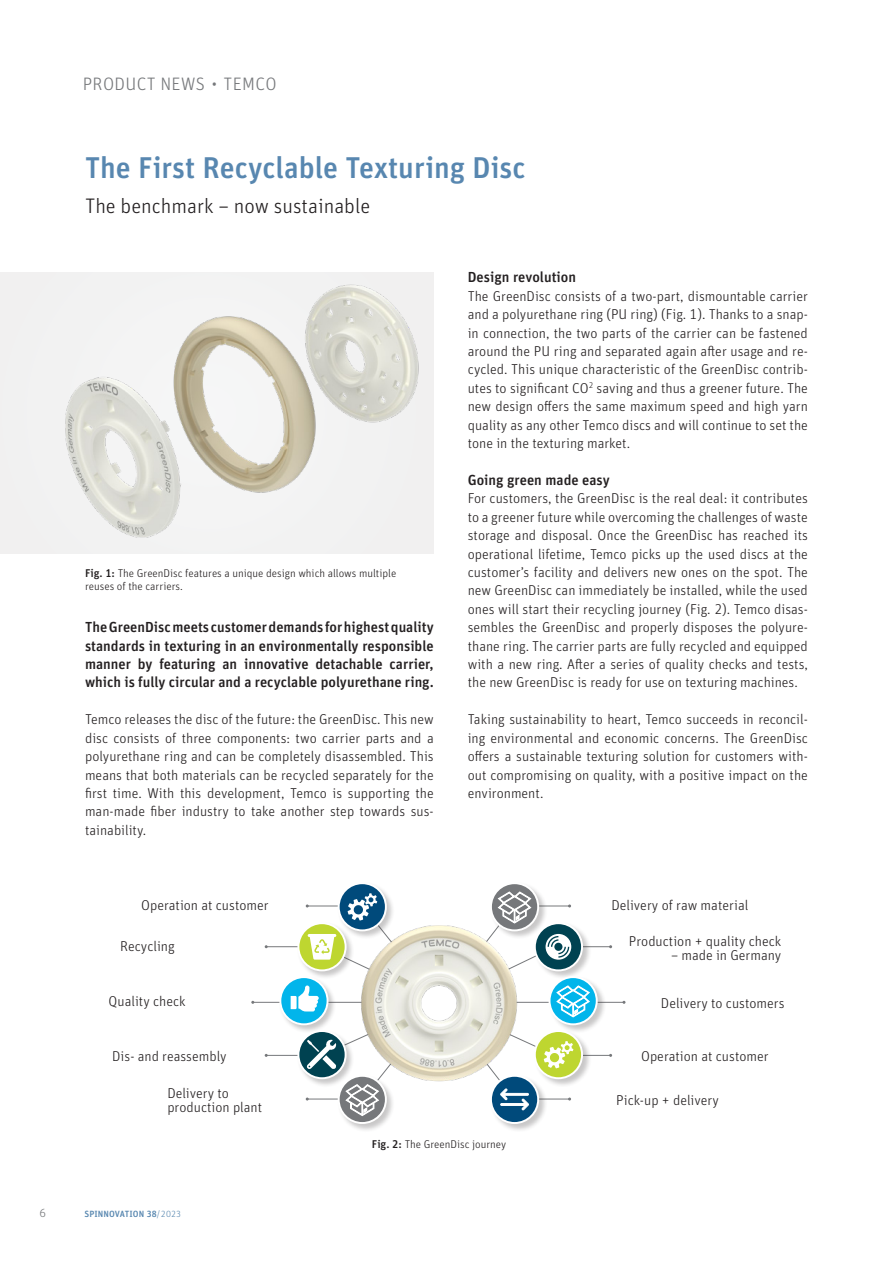
<style>
.page{position:relative;width:893px;height:1263px;background:#fff}
.page>*{position:absolute;margin:0;border:0;box-sizing:border-box;transform-origin:0 0}
.t1{font:500 30px "Unit Pro";color:#5887b0}
.t2{font:300 21px "Unit Pro";color:#231f20}
.t3{font:300 18px "Unit Pro";letter-spacing:.02em;color:#76787b}
.t4{font:500 14.55px/18.5px "Unit Pro";color:#231f20;text-align:justify}
.t5{font:300 14.25px/18.5px "Unit Pro";color:#231f20;text-align:justify}
.t6{font:300 12px "Unit Pro";color:#76787b}
.t7{font:300 11.25px/13.5px "Unit Pro";color:#231f20}
.t8{font:500 9px "Unit Pro";letter-spacing:.01em;color:#5887b0}
.s1{font-weight:500}
.s2{font-weight:300}
</style>
<div class="page">
<img style="left:0;top:272px;width:434px;height:281px">
<hr style="left:253px;top:1002px;width:179px;height:1px;background:#76787b">
<hr style="left:447px;top:1002px;width:177px;height:1px;background:#76787b">
<div style="left:279px;top:882px;width:327px;height:251px;background:#231f20;opacity:.25"></div>
<svg style="left:491px;top:883px;width:47px;height:47px"></svg>
<svg style="left:339px;top:1076px;width:47px;height:47px"></svg>
<svg style="left:339px;top:883px;width:47px;height:47px"></svg>
<svg style="left:491px;top:1076px;width:47px;height:47px"></svg>
<svg style="left:265px;top:891px;width:347px;height:225px"></svg>
<p class="t3" style="left:83px;top:71px;width:196px">PRODUCT NEWS ∙ TEMCO</p>
<h1 class="t1" style="left:85px;top:145px;width:442px">The First Recyclable Texturing Disc</h1>
<h2 class="t2" style="left:85px;top:192px;width:287px">The benchmark – now sustainable</h2>
<p class="t7" style="left:85px;top:566px;width:313px"><span class="s1">Fig. 1:</span> The GreenDisc features a unique design which allows multiple reuses of the carriers.</p>
<p class="t4" style="left:85px;top:617px;width:350px">The GreenDisc meets customer demands for highest quality standards in texturing in an environmentally responsible manner by featuring an innovative detachable carrier, which is fully circular and a recyclable polyurethane ring.</p>
<p class="t5" style="left:85px;top:709px;width:350px">Temco releases the disc of the future: the GreenDisc. This new disc consists of three components: two carrier parts and a polyurethane ring and can be completely disassembled. This means that both materials can be recycled separately for the first time. With this development, Temco is supporting the man-made fiber industry to take another step towards sus&shy;tainability.</p>
<p class="t4" style="left:468px;top:267px;width:110px">Design revolution</p>
<p class="t5" style="left:468px;top:286px;width:342px">The GreenDisc consists of a two-part, dismountable carrier and a polyurethane ring (PU ring) (Fig. 1). Thanks to a snap&shy;in connection, the two parts of the carrier can be fastened around the PU ring and separated again after usage and re&shy;cycled. This unique characteristic of the GreenDisc contrib&shy;utes to significant CO<sup>2</sup> saving and thus a greener future. The new design offers the same maximum speed and high yarn quality as any other Temco discs and will continue to set the tone in the texturing market.</p>
<p class="t4" style="left:468px;top:470px;width:144px">Going green made easy</p>
<p class="t5" style="left:468px;top:488px;width:342px">For customers, the GreenDisc is the real deal: it contributes to a greener future while overcoming the challenges of waste storage and disposal. Once the GreenDisc has reached its operational lifetime, Temco picks up the used discs at the customer’s facility and delivers new ones on the spot. The new GreenDisc can immediately be installed, while the used ones will start their recycling journey (Fig. 2). Temco disas&shy;sembles the GreenDisc and properly disposes the polyure&shy;thane ring. The carrier parts are fully recycled and equipped with a new ring. After a series of quality checks and tests, the new GreenDisc is ready for use on texturing machines.</p>
<p class="t5" style="left:468px;top:709px;width:342px">Taking sustainability to heart, Temco succeeds in reconcil&shy;ing environmental and economic concerns. The GreenDisc offers a sustainable texturing solution for customers with&shy;out compromising on quality, with a positive impact on the environment.</p>
<p class="t5" style="left:141px;top:895px;width:129px">Operation at customer</p>
<p class="t5" style="left:611px;top:895px;width:138px">Delivery of raw material</p>
<p class="t5" style="left:120px;top:937px;width:56px">Recycling</p>
<p class="t5" style="left:629px;top:931px;width:154px">Production + quality check</p>
<p class="t5" style="left:671px;top:945px;width:112px">– made in Germany</p>
<p class="t5" style="left:109px;top:991px;width:79px">Quality check</p>
<p class="t5" style="left:112px;top:1046px;width:116px">Dis- and reassembly</p>
<p class="t5" style="left:167px;top:1086px;width:96px;line-height:13.5px">Delivery to production plant</p>
<p class="t6" style="left:39px;top:1205px;width:8px">6</p>
<p class="t8" style="left:84px;top:1207px;width:98px">SPINNOVATION 38<span class="s2">/2023</span></p>
<p class="t7" style="left:372px;top:1137px;width:136px"><span class="s1">Fig. 2:</span> The GreenDisc journey</p>
<p class="t5" style="left:661px;top:993px;width:125px">Delivery to customers</p>
<p class="t5" style="left:641px;top:1046px;width:129px">Operation at customer</p>
<p class="t5" style="left:616px;top:1090px;width:104px">Pick-up + delivery</p>
</div>
